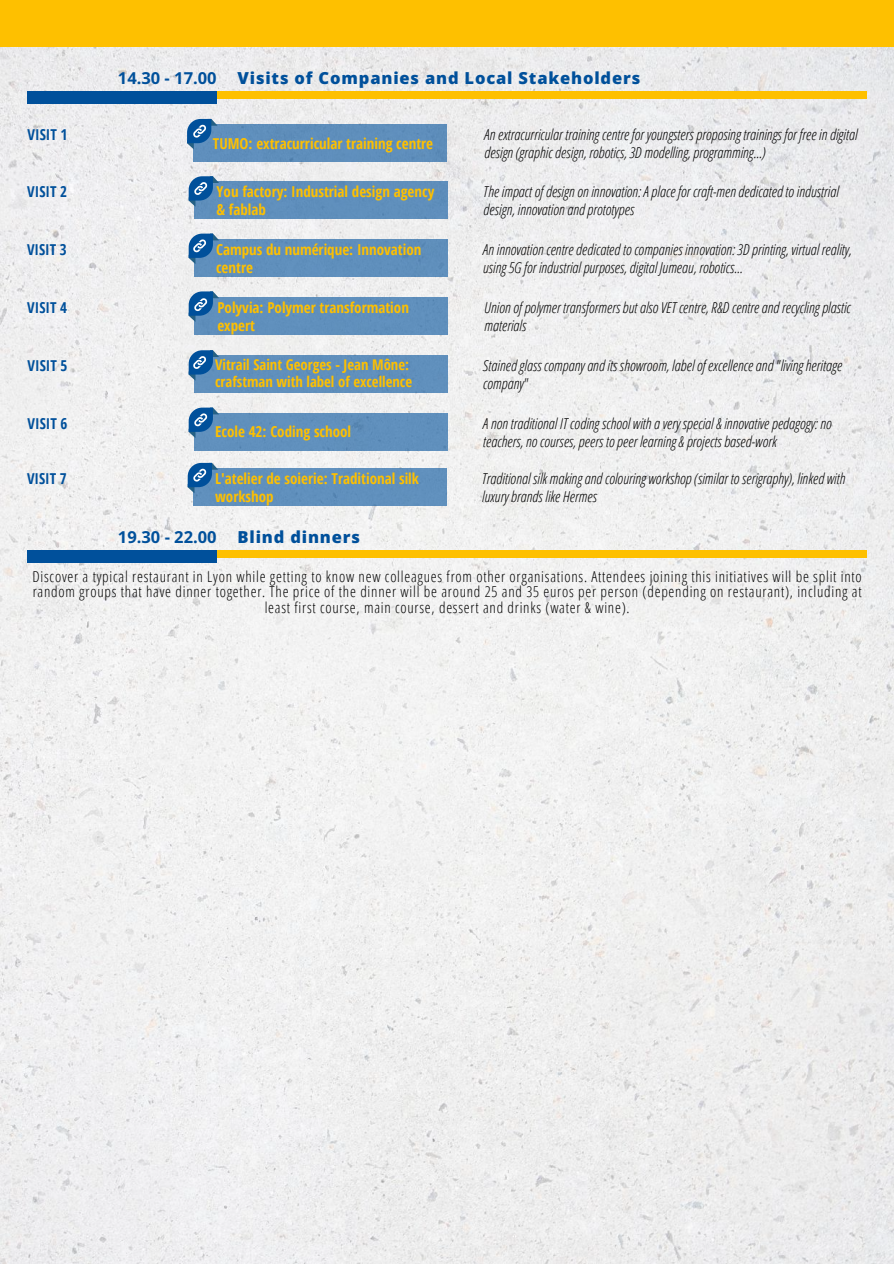
<style>
.page{position:relative;width:894px;height:1264px;background:#fff}
.page>*{position:absolute;margin:0;border:0;box-sizing:border-box;transform-origin:0 0}
.t1{font:800 16.5px "Open Sans";letter-spacing:.05em;color:#00509b}
.t2{font:700 16.5px "Open Sans Hebrew";color:#00509b}
.t3{font:italic 300 15px/18px "Open Sans Condensed";color:#000}
.t4{font:300 15px/15.8px "Open Sans Condensed";letter-spacing:.05em;color:#000;text-align:center}
.t5{font:700 15px/18px "Open Sans Condensed";color:#fec000}
.t6{font:700 15px "Open Sans Condensed";color:#00509b}
.t7{font:700 14.7px/17px "Open Sans Condensed";color:#fec000}
</style>
<div class="page">
<img style="left:0;top:47px;width:893px;height:1216px">
<div style="left:0;top:0;width:893px;height:47px;background:#fec000"></div>
<div style="left:187px;top:91px;width:679px;height:7px;background:#fec000"></div>
<div style="left:27px;top:91px;width:189px;height:13px;background:#00509b"></div>
<div style="left:193px;top:124px;width:253px;height:38px;background:#5e8ebc"></div>
<div style="left:194px;top:182px;width:253px;height:37px;background:#5f8fbc"></div>
<div style="left:194px;top:239px;width:253px;height:37px;background:#5f8fbc"></div>
<div style="left:194px;top:297px;width:253px;height:37px;background:#6090bd"></div>
<div style="left:194px;top:356px;width:253px;height:37px;background:#6090bd"></div>
<div style="left:194px;top:413px;width:253px;height:37px;background:#6090bd"></div>
<svg style="left:187px;top:119px;width:30px;height:30px"></svg>
<svg style="left:189px;top:176px;width:30px;height:31px"></svg>
<svg style="left:189px;top:234px;width:30px;height:30px"></svg>
<svg style="left:189px;top:291px;width:30px;height:31px"></svg>
<svg style="left:189px;top:350px;width:30px;height:31px"></svg>
<svg style="left:189px;top:407px;width:30px;height:31px"></svg>
<div style="left:193px;top:468px;width:253px;height:37px;background:#6090bd"></div>
<svg style="left:188px;top:463px;width:30px;height:30px"></svg>
<div style="left:187px;top:550px;width:679px;height:7px;background:#fec000"></div>
<div style="left:27px;top:550px;width:189px;height:12px;background:#00509b"></div>
<p class="t2" style="left:118px;top:66px;width:100px">14.30 - 17.00</p>
<p class="t1" style="left:237px;top:66px;width:404px">Visits of Companies and Local Stakeholders</p>
<p class="t6" style="left:28px;top:124px;width:41px">VISIT 1</p>
<p class="t5" style="left:213px;top:134px;width:222px">TUMO: extracurricular training centre</p>
<p class="t6" style="left:27px;top:181px;width:41px">VISIT 2</p>
<p class="t5" style="left:216px;top:182px;width:219px">You factory: Industrial design agency &amp; fablab</p>
<p class="t6" style="left:27px;top:239px;width:41px">VISIT 3</p>
<p class="t5" style="left:216px;top:240px;width:207px">Campus du numérique: Innovation centre</p>
<p class="t6" style="left:27px;top:296px;width:41px">VISIT 4</p>
<p class="t5" style="left:217px;top:298px;width:193px">Polyvia: Polymer transformation expert</p>
<p class="t6" style="left:28px;top:355px;width:41px">VISIT 5</p>
<p class="t7" style="left:215px;top:356px;width:198px">Vitrail Saint Georges - Jean Mône: crafstman with label of excellence</p>
<p class="t6" style="left:28px;top:412px;width:41px">VISIT 6</p>
<p class="t5" style="left:215px;top:422px;width:138px">Ecole 42: Coding school</p>
<p class="t3" style="left:484px;top:125px;width:374px">An extracurricular training centre for youngsters proposing trainings for free in digital design (graphic design, robotics, 3D modelling, programming…)</p>
<p class="t3" style="left:483px;top:182px;width:356px">The impact of design on innovation: A place for craft-men dedicated to industrial design, innovation and prototypes</p>
<p class="t3" style="left:482px;top:240px;width:370px">An innovation centre dedicated to companies innovation: 3D printing, virtual reality, using 5G for industrial purposes, digital Jumeau, robotics…</p>
<p class="t3" style="left:484px;top:298px;width:368px">Union ofpolymer transformers but also VET centre, R&amp;D centre and recycling plastic materials</p>
<p class="t3" style="left:482px;top:356px;width:360px">Stained glass company and its showroom, label of excellence and "living heritage company"</p>
<p class="t3" style="left:482px;top:414px;width:350px">A non traditional IT coding school with a very special &amp; innovative pedagogy: no teachers, no courses, peers to peer learning &amp; projects based-work</p>
<p class="t6" style="left:27px;top:468px;width:41px">VISIT 7</p>
<p class="t5" style="left:215px;top:469px;width:205px">L'atelier de soierie: Traditional silk workshop</p>
<p class="t3" style="left:481px;top:469px;width:365px">Traditional silk making and colouring workshop (similar to serigraphy), linked with luxury brands like Hermes</p>
<p class="t2" style="left:118px;top:525px;width:100px">19.30 - 22.00</p>
<p class="t1" style="left:237px;top:525px;width:124px">Blind dinners</p>
<p class="t4" style="left:33px;top:568px;width:830px">Discover a typical restaurant in Lyon while getting to know new colleagues from other organisations. Attendees joining this initiatives will be split into random groups that have dinner together. The price of the dinner will be around 25 and 35 euros per person (depending on restaurant), including at least first course, main course, dessert and drinks (water &amp; wine).</p>
</div>
